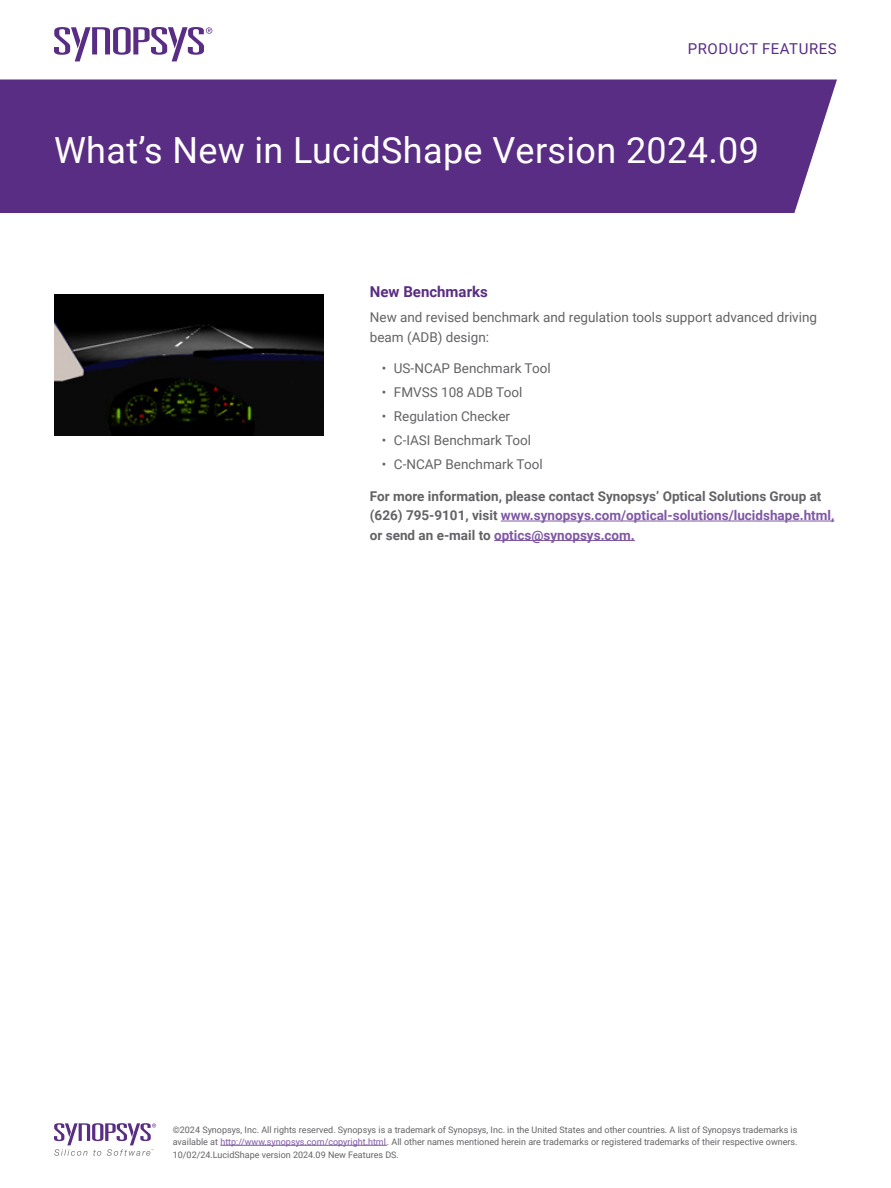
<style>
.page{position:relative;width:891px;height:1188px;background:#fff}
.page>*{position:absolute;margin:0;border:0;box-sizing:border-box;transform-origin:0 0}
.t1{font:36px "Roboto";letter-spacing:.01em;color:#fff}
.t2{font:15px "Roboto";letter-spacing:.035em;color:#592d83}
.HEADING_2{font:700 15px "Roboto";color:#592d83}
.BODY_COPY{font:13.5px/19.5px "Roboto";color:#636366}
.BODY_COPY-2{font:700 13.5px/19.5px "Roboto";color:#636366}
.MOUSETYPE{font:9px/12px "Roboto";color:#636366}
.s1{color:#7f58a4}
</style>
<div class="page">
<svg style="left:0;top:27px;width:270px;height:53px"></svg>
<div style="left:0;top:80px;width:837px;height:133px;background:#592d83"></div>
<hr style="left:501px;top:521px;width:333px;height:1px;background:#7f58a4">
<hr style="left:494px;top:540px;width:141px;height:1px;background:#7f58a4">
<img style="left:54px;top:295px;width:270px;height:140px">
<svg style="left:54px;top:1123px;width:102px;height:33px"></svg>
<hr style="left:220px;top:1145px;width:167px;height:1px;background:#7f58a4">
<h2 class="t2" style="left:688px;top:38px;width:150px">PRODUCT FEATURES</h2>
<p class="t1" style="left:54px;top:125px;width:706px">What’s New in LucidShape Version 2024.09</p>
<p class="HEADING_2" style="left:370px;top:281px;width:119px">New Benchmarks</p>
<p class="BODY_COPY" style="left:370px;top:307px;width:449px">New and revised benchmark and regulation tools support advanced driving beam (ADB) design:</p>
<p class="BODY_COPY" style="left:382px;top:358px;width:170px">• US-NCAP Benchmark Tool</p>
<p class="BODY_COPY" style="left:382px;top:382px;width:142px">• FMVSS 108 ADB Tool</p>
<p class="BODY_COPY" style="left:382px;top:406px;width:130px">• Regulation Checker</p>
<p class="BODY_COPY" style="left:382px;top:430px;width:151px">• C-IASI Benchmark Tool</p>
<p class="BODY_COPY" style="left:382px;top:454px;width:162px">• C-NCAP Benchmark Tool</p>
<p class="BODY_COPY-2" style="left:370px;top:485px;width:466px">For more information, please contact Synopsys’ Optical Solutions Group at (626) 795-9101, visit <span class="s1">www.synopsys.com/optical-solutions/lucidshape.html, </span>or send an e-mail to <span class="s1">optics@synopsys.com.</span></p>
<p class="MOUSETYPE" style="left:173px;top:1123px;width:626px">©2024 Synopsys, Inc. All rights reserved. Synopsys is a trademark of Synopsys, Inc. in the United States and other countries. A list of Synopsys trademarks is available at <span class="s1">http://www.synopsys.com/copyright.html</span>. All other names mentioned herein are trademarks or registered trademarks of their respective owners.</p>
<p class="MOUSETYPE" style="left:173px;top:1148px;width:228px">10/02/24.LucidShape version 2024.09 New Features DS.</p>
</div>
